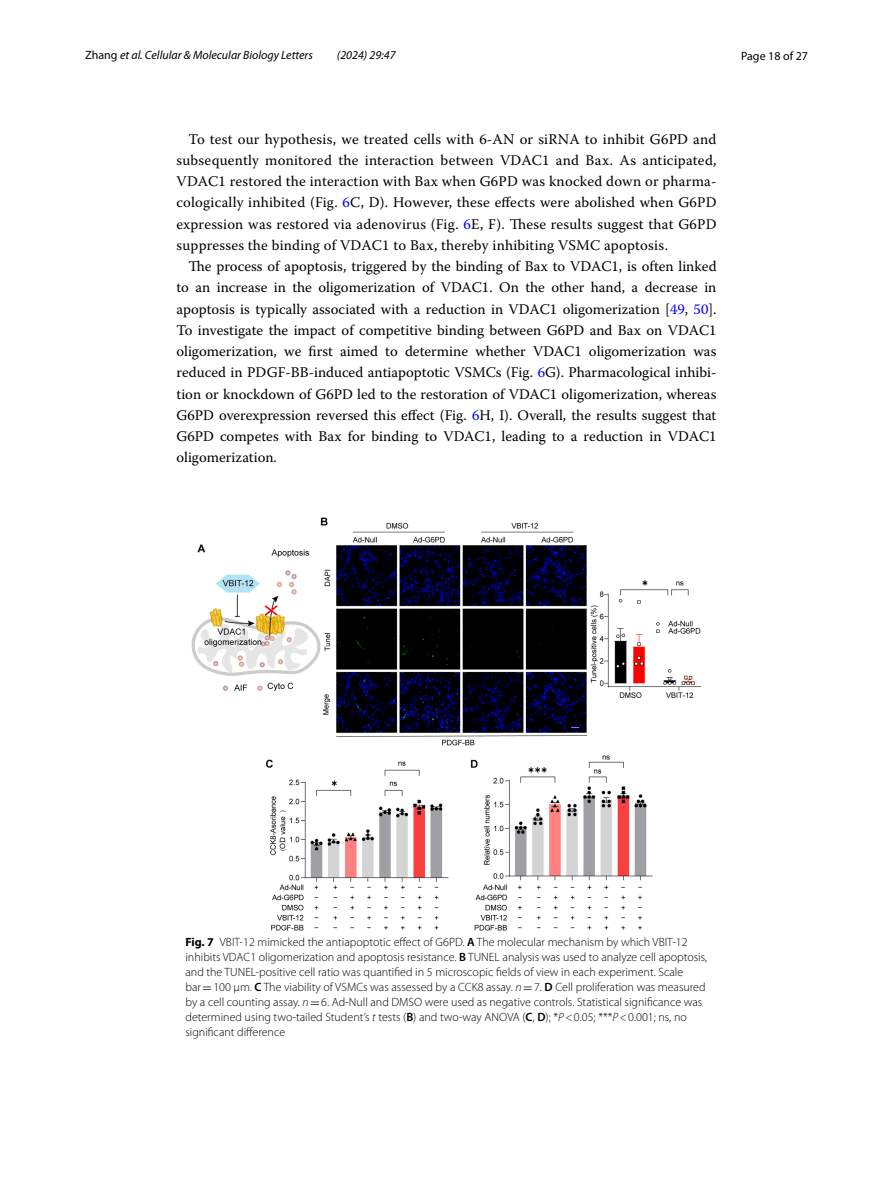
<style>
.page{position:relative;width:893px;height:1187px;background:#fff}
.page>*{position:absolute;margin:0;border:0;box-sizing:border-box;transform-origin:0 0}
.t1{font:14.7px/21.3px "Warnock Pro";letter-spacing:.01em;color:#000;text-align:justify}
.t2{font:300 12px/15px "Myriad Pro";color:#000}
.t3{font:italic 12px "Myriad Pro";color:#000}
.t4{font:12px "Myriad Pro";color:#000}
.s1{font-style:normal}
.s2{color:#00f}
.s3{font-weight:700}
.s4{font-weight:600}
.s5{font-family:"MTSY";font-weight:400}
.s6{font-style:italic}
</style>
<div class="page">
<img style="left:191px;top:518px;width:511px;height:412px">
<p class="t3" style="left:85px;top:48px;width:229px"><span class="s1">Zhang</span> et al. Cellular &amp; Molecular Biology Letters</p>
<p class="t3" style="left:337px;top:48px;width:60px">(2024) 29:47</p>
<p class="t4" style="left:741px;top:48px;width:68px">Page 18 of 27</p>
<p class="t1" style="left:176px;top:128px;width:542px;text-indent:12px">To test our hypothesis, we treated cells with 6-AN or siRNA to inhibit G6PD and subsequently monitored the interaction between VDAC1 and Bax. As anticipated, VDAC1 restored the interaction with Bax when G6PD was knocked down or pharma&shy;cologically inhibited (Fig. <span class="s2">6</span>C, D). However, these effects were abolished when G6PD expression was restored via adenovirus (Fig. <span class="s2">6</span>E, F). These results suggest that G6PD suppresses the binding of VDAC1 to Bax, thereby inhibiting VSMC apoptosis.</p>
<p class="t1" style="left:176px;top:255px;width:542px;text-indent:12px">The process of apoptosis, triggered by the binding of Bax to VDAC1, is often linked to an increase in the oligomerization of VDAC1. On the other hand, a decrease in apoptosis is typically associated with a reduction in VDAC1 oligomerization [<span class="s2">49</span>, <span class="s2">50</span>].<br>To investigate the impact of competitive binding between G6PD and Bax on VDAC1 oligomerization, we first aimed to determine whether VDAC1 oligomerization was reduced in PDGF-BB-induced antiapoptotic VSMCs (Fig. <span class="s2">6</span>G). Pharmacological inhibi&shy;tion or knockdown of G6PD led to the restoration of VDAC1 oligomerization, whereas G6PD overexpression reversed this effect (Fig. <span class="s2">6</span>H, I). Overall, the results suggest that G6PD competes with Bax for binding to VDAC1, leading to a reduction in VDAC1 oligomerization.</p>
<p class="t2" style="left:185px;top:934px;width:523px"><span class="s3">Fig. 7</span> VBIT-12 mimicked the antiapoptotic effect of G6PD. <span class="s4">A</span> The molecular mechanism by which VBIT-12 inhibits VDAC1 oligomerization and apoptosis resistance. <span class="s4">B</span> TUNEL analysis was used to analyze cell apoptosis, and the TUNEL-positive cell ratio was quantified in 5 microscopic fields of view in each experiment. Scale bar<span class="s5">=</span>100 µm. <span class="s4">C</span> The viability of VSMCs was assessed by a CCK8 assay. <span class="s6">n</span><span class="s5">=</span>7. <span class="s4">D</span> Cell proliferation was measured by a cell counting assay. <span class="s6">n</span><span class="s5">=</span>6. Ad-Null and DMSO were used as negative controls. Statistical significance was determined using two-tailed Student’s <span class="s6">t</span> tests (<span class="s4">B</span>) and two-way ANOVA (<span class="s4">C</span>, <span class="s4">D</span>); *<span class="s6">P</span>&lt;0.05; ***<span class="s6">P</span>&lt;0.001; ns, no significant difference</p>
</div>
